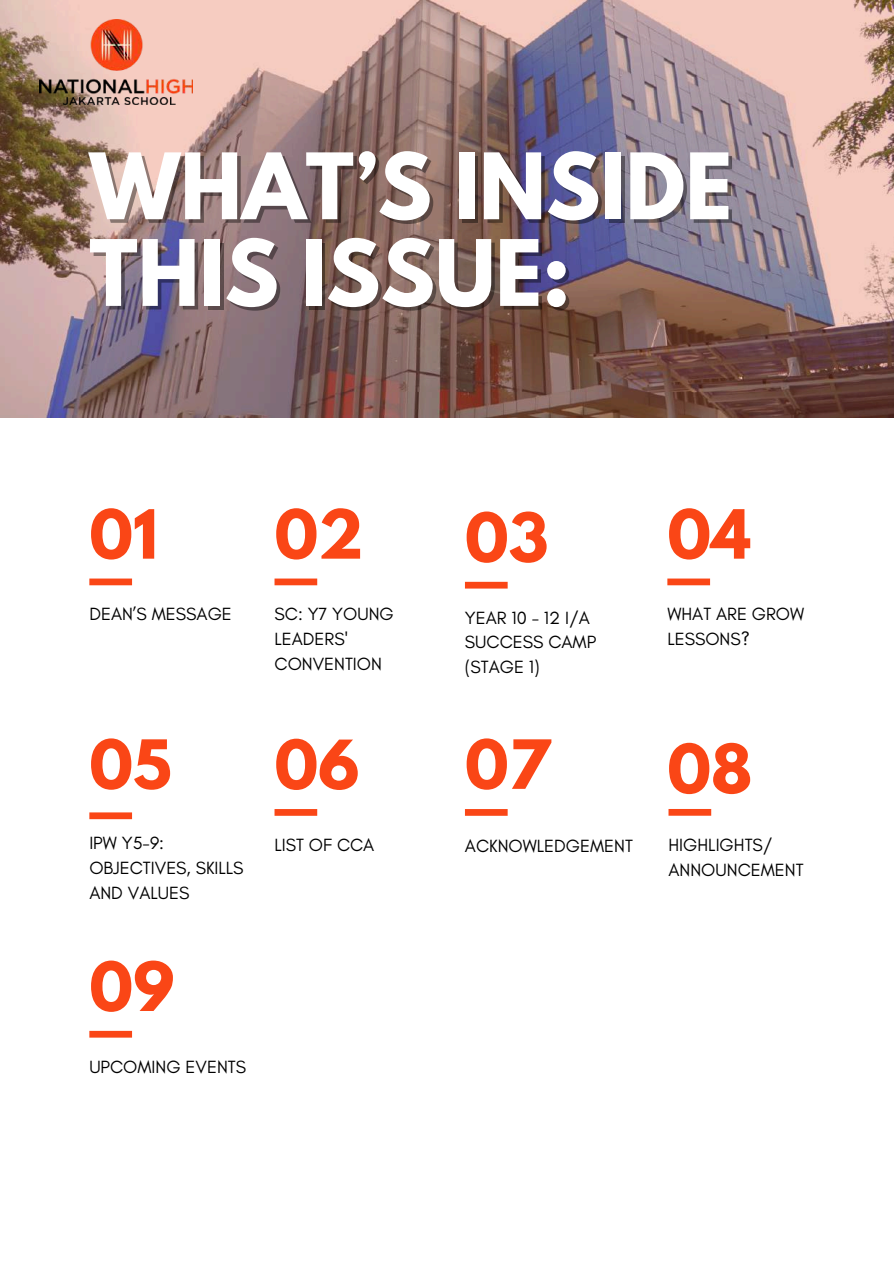
<style>
.page{position:relative;width:894px;height:1264px;background:#fff}
.page>*{position:absolute;margin:0;border:0;box-sizing:border-box;transform-origin:0 0}
.t1{font:700 81px/86.7px "League Spartan";color:#fff}
.t2{font:700 60px "League Spartan";color:#fa4616}
.t3{font:18px/24.8px "Glacial Indifference";color:#000}
</style>
<div class="page">
<img style="left:0;top:0;width:893px;height:417px">
<div style="left:89px;top:578px;width:43px;height:7px;background:#fa4616"></div>
<div style="left:465px;top:582px;width:42px;height:6px;background:#fa4616"></div>
<div style="left:274px;top:578px;width:43px;height:7px;background:#fa4616"></div>
<div style="left:667px;top:578px;width:42px;height:7px;background:#fa4616"></div>
<div style="left:274px;top:809px;width:43px;height:6px;background:#fa4616"></div>
<div style="left:89px;top:812px;width:43px;height:7px;background:#fa4616"></div>
<div style="left:465px;top:809px;width:42px;height:6px;background:#fa4616"></div>
<div style="left:668px;top:809px;width:43px;height:6px;background:#fa4616"></div>
<div style="left:89px;top:1030px;width:43px;height:7px;background:#fa4616"></div>
<img style="left:40px;top:19px;width:153px;height:86px">
<h1 class="t1" style="left:89px;top:154px;width:644px">WHAT’S INSIDE<br>THIS ISSUE:</h1>
<h2 class="t2" style="left:89px;top:504px;width:70px">01</h2>
<h2 class="t2" style="left:274px;top:504px;width:90px">02</h2>
<h2 class="t2" style="left:465px;top:508px;width:85px">03</h2>
<h2 class="t2" style="left:667px;top:504px;width:85px">04</h2>
<p class="t3" style="left:89px;top:601px;width:144px">DEAN’S MESSAGE</p>
<p class="t3" style="left:667px;top:601px;width:138px">WHAT ARE GROW<br>LESSONS?</p>
<p class="t3" style="left:274px;top:601px;width:121px">SC: Y7 YOUNG<br>LEADERS'<br>CONVENTION</p>
<p class="t3" style="left:465px;top:605px;width:133px">YEAR 10 - 12 I/A<br>SUCCESS CAMP (STAGE 1)</p>
<h2 class="t2" style="left:89px;top:734px;width:84px">05</h2>
<h2 class="t2" style="left:274px;top:735px;width:86px">06</h2>
<h2 class="t2" style="left:465px;top:734px;width:86px">07</h2>
<h2 class="t2" style="left:667px;top:739px;width:86px">08</h2>
<p class="t3" style="left:89px;top:830px;width:156px">IPW Y5-9:<br>OBJECTIVES, SKILLS<br>AND VALUES</p>
<p class="t3" style="left:668px;top:832px;width:137px">HIGHLIGHTS/<br>ANNOUNCEMENT</p>
<p class="t3" style="left:274px;top:832px;width:101px">LIST OF CCA</p>
<p class="t3" style="left:465px;top:833px;width:169px">ACKNOWLEDGEMENT</p>
<h2 class="t2" style="left:89px;top:956px;width:86px">09</h2>
<p class="t3" style="left:89px;top:1053px;width:158px">UPCOMING EVENTS</p>
</div>
